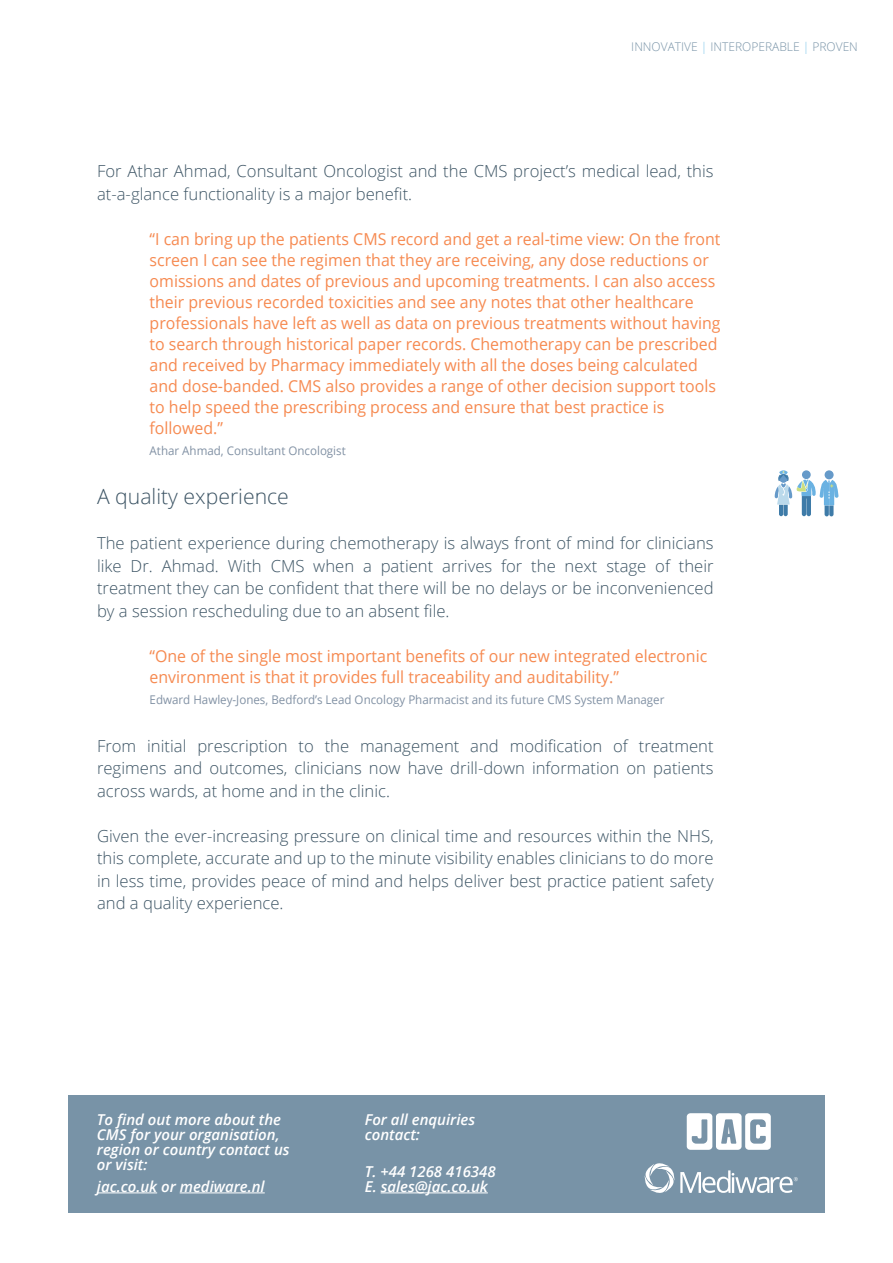
<style>
.page{position:relative;width:893px;height:1263px;background:#fff}
.page>*{position:absolute;margin:0;border:0;box-sizing:border-box;transform-origin:0 0}
.t1{font:300 21px "Open Sans";color:#3c5464}
.t2{font:300 16.5px/22.5px "Open Sans";color:#3c5464;text-align:justify}
.t3{font:16.5px/21px "Open Sans";color:#f68a51;scale:.96 1}
.t4{font:italic 600 15px/15px "Open Sans";color:#fff}
.t5{font:12px "Open Sans";color:#8191a4;scale:.96 1}
.t6{font:300 12px "Open Sans";color:#7893a7}
.s1{color:#80c7ea}
</style>
<div class="page">
<div style="left:68px;top:1095px;width:756px;height:117px;background:#7893a7"></div>
<svg style="left:687px;top:1113px;width:84px;height:37px"></svg>
<hr style="left:381px;top:1192px;width:107px;height:1px;background:#fff">
<svg style="left:645px;top:1163px;width:153px;height:30px"></svg>
<svg style="left:775px;top:470px;width:63px;height:46px"></svg>
<hr style="left:97px;top:1192px;width:60px;height:1px;background:#fff">
<hr style="left:180px;top:1192px;width:85px;height:1px;background:#fff">
<p class="t6" style="left:631px;top:38px;width:228px">INNOVATIVE <span class="s1">|</span> INTEROPERABLE <span class="s1">|</span> PROVEN</p>
<p class="t2" style="left:97px;top:160px;width:618px">For Athar Ahmad, Consultant Oncologist and the CMS project’s medical lead, this at-a-glance functionality is a major benefit.</p>
<p class="t3" style="left:150px;top:228px;width:596px">“I can bring up the patients CMS record and get a real-time view: On the front screen I can see the regimen that they are receiving, any dose reductions or omissions and dates of previous and upcoming treatments. I can also access their previous recorded toxicities and see any notes that other healthcare professionals have left as well as data on previous treatments without having to search through historical paper records. Chemotherapy can be prescribed and received by Pharmacy immediately with all the doses being calculated and dose-banded. CMS also provides a range of other decision support tools to help speed the prescribing process and ensure that best practice is followed.”</p>
<p class="t5" style="left:150px;top:442px;width:206px">Athar Ahmad, Consultant Oncologist</p>
<p class="t1" style="left:97px;top:482px;width:193px">A quality experience</p>
<p class="t2" style="left:97px;top:532px;width:618px">The patient experience during chemotherapy is always front of mind for clinicians like Dr. Ahmad. With CMS when a patient arrives for the next stage of their treatment they can be confident that there will be no delays or be inconvenienced by a session rescheduling due to an absent file.</p>
<p class="t3" style="left:150px;top:645px;width:582px">“One of the single most important benefits of our new integrated electronic environment is that it provides full traceability and auditability.”</p>
<p class="t5" style="left:150px;top:692px;width:538px">Edward Hawley-Jones, Bedford’s Lead Oncology Pharmacist and its future CMS System Manager</p>
<p class="t2" style="left:97px;top:734px;width:618px">From initial prescription to the management and modification of treatment regimens and outcomes, clinicians now have drill-down information on patients across wards, at home and in the clinic.</p>
<p class="t2" style="left:97px;top:824px;width:618px">Given the ever-increasing pressure on clinical time and resources within the NHS, this complete, accurate and up to the minute visibility enables clinicians to do more in less time, provides peace of mind and helps deliver best practice patient safety and a quality experience.</p>
<p class="t4" style="left:97px;top:1111px;width:194px">To find out more about the<br>CMS for your organisation, region or country contact us or visit:</p>
<p class="t4" style="left:97px;top:1178px;width:169px">jac.co.uk or mediware.nl</p>
<p class="t4" style="left:365px;top:1111px;width:112px">For all enquiries contact:</p>
<p class="t4" style="left:365px;top:1163px;width:132px">T. +44 1268 416348<br>E. sales@jac.co.uk</p>
</div>
